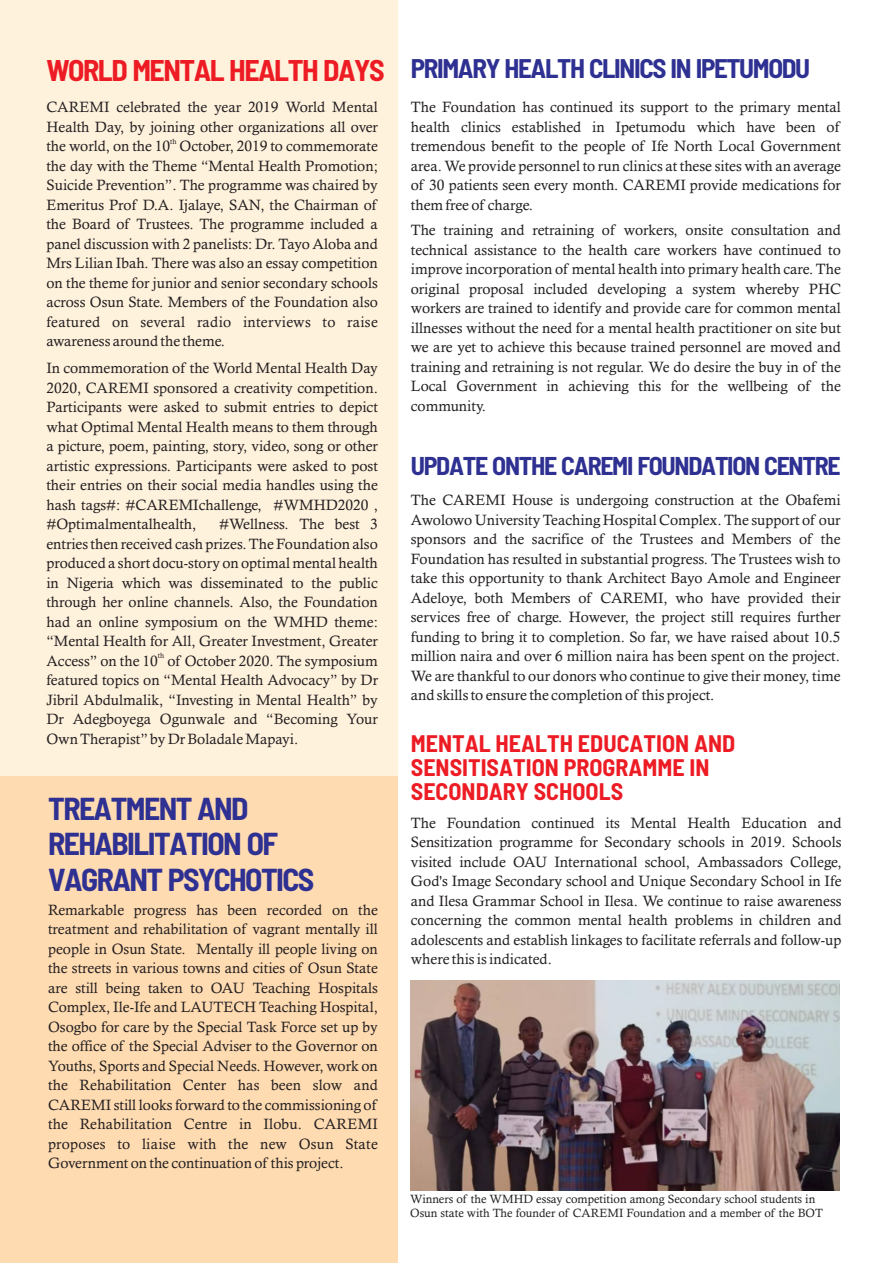
<style>
.page{position:relative;width:893px;height:1263px;background:#fff}
.page>*{position:absolute;margin:0;border:0;box-sizing:border-box;transform-origin:0 0}
.t1{font:700 semi-condensed 31.8px/35.4px "Barlow";letter-spacing:-.05em;color:#2e3092}
.t2{font:700 semi-condensed 30px "Barlow";letter-spacing:-.05em;color:#ed1c24}
.t3{font:700 semi-condensed 27px "Barlow";letter-spacing:-.05em;color:#2e3092}
.t4{font:700 semi-condensed 25.8px "Barlow";letter-spacing:-.05em;color:#2e3092}
.t5{font:700 semi-condensed 24px/24px "Barlow";color:#ed1c24}
.t6{font:15px/19.5px "Calisto";color:#231f20;text-align:justify}
.t7{font:12px/13.8px "Calisto";color:#231f20}
.t8{font:7.5px "Calisto";color:#231f20}
</style>
<div class="page">
<div style="left:0;top:0;width:397px;height:1263px;background:#fff2dd"></div>
<div style="left:0;top:776px;width:397px;height:487px;background:#ffdbb1"></div>
<img style="left:410px;top:980px;width:430px;height:210px">
<h2 class="t2" style="left:46px;top:51px;width:340px">WORLD MENTAL HEALTH DAYS</h2>
<p class="t6" style="left:46px;top:99px;width:333px">CAREMI celebrated the year 2019 World Mental<br>Health Day, by joining other organizations all over</p>
<p class="t8" style="left:170px;top:138px;width:8px">th</p>
<p class="t6" style="left:46px;top:138px;width:333px">the world, on the 10 October, 2019 to commemorate the day with the Theme “Mental Health Promotion; Suicide Prevention”. The programme was chaired by Emeritus Prof D.A. Ijalaye, SAN, the Chairman of the Board of Trustees. The programme included a panel discussion with 2 panelists: Dr. Tayo Aloba and Mrs Lilian Ibah. There was also an essay competition on the theme for junior and senior secondary schools across Osun State. Members of the Foundation also featured on several radio interviews to raise awareness around the theme.</p>
<p class="t6" style="left:46px;top:360px;width:333px">In commemoration of the World Mental Health Day 2020, CAREMI sponsored a creativity competition.<br>Participants were asked to submit entries to depict what Optimal Mental Health means to them through a picture, poem, painting, story, video, song or other artistic expressions. Participants were asked to post their entries on their social media handles using the hash tags#: #CAREMIchallenge, #WMHD2020 , #Optimalmentalhealth,</p>
<p class="t6" style="left:46px;top:516px;width:333px;text-indent:173px">#Wellness. The best 3 entries then received cash prizes. The Foundation also produced a short docu-story on optimal mental health in Nigeria which was disseminated to the public through her online channels. Also, the Foundation had an online symposium on the WMHD theme: “Mental Health for All, Greater Investment, Greater</p>
<p class="t8" style="left:158px;top:653px;width:8px">th</p>
<p class="t6" style="left:46px;top:652px;width:333px">Access” on the 10 of October 2020. The symposium featured topics on “Mental Health Advocacy” by Dr Jibril Abdulmalik, “Investing in Mental Health” by Dr Adegboyega Ogunwale and “Becoming Your Own Therapist” by Dr Boladale Mapayi.</p>
<h1 class="t1" style="left:48px;top:789px;width:268px">TREATMENT AND<br>REHABILITATION OF<br>VAGRANT PSYCHOTICS</h1>
<p class="t6" style="left:48px;top:901px;width:331px">Remarkable progress has been recorded on the treatment and rehabilitation of vagrant mentally ill people in Osun State. Mentally ill people living on the streets in various towns and cities of Osun State are still being taken to OAU Teaching Hospitals Complex, Ile-Ife and LAUTECH Teaching Hospital, Osogbo for care by the Special Task Force set up by the office of the Special Adviser to the Governor on Youths, Sports and Special Needs. However, work on the Rehabilitation Center has been slow and CAREMI still looks forward to the commissioning of the Rehabilitation Centre in Ilobu. CAREMI proposes to liaise with the new Osun State Government on the continuation of this project.</p>
<h3 class="t3" style="left:411px;top:51px;width:401px">PRIMARY HEALTH CLINICS IN IPETUMODU</h3>
<p class="t6" style="left:411px;top:99px;width:432px">The Foundation has continued its support to the primary mental health clinics established in Ipetumodu which have been of tremendous benefit to the people of Ife North Local Government area. We provide personnel to run clinics at these sites with an average of 30 patients seen every month. CAREMI provide medications for them free of charge.</p>
<p class="t6" style="left:411px;top:222px;width:432px">The training and retraining of workers, onsite consultation and technical assistance to the health care workers have continued to improve incorporation of mental health into primary health care. The original proposal included developing a system whereby PHC workers are trained to identify and provide care for common mental illnesses without the need for a mental health practitioner on site but we are yet to achieve this because trained personnel are moved and training and retraining is not regular. We do desire the buy in of the Local Government in achieving this for the wellbeing of the community.</p>
<h3 class="t4" style="left:411px;top:449px;width:431px">UPDATE ONTHE CAREMI FOUNDATION CENTRE</h3>
<p class="t6" style="left:411px;top:491px;width:431px">The CAREMI House is undergoing construction at the Obafemi Awolowo University Teaching Hospital Complex. The support of our sponsors and the sacrifice of the Trustees and Members of the Foundation has resulted in substantial progress. The Trustees wish to take this opportunity to thank Architect Bayo Amole and Engineer Adeloye, both Members of CAREMI, who have provided their services free of charge. However, the project still requires further funding to bring it to completion. So far, we have raised about 10.5 million naira and over 6 million naira has been spent on the project.<br>We are thankful to our donors who continue to give their money, time and skills to ensure the completion of this project.</p>
<h3 class="t5" style="left:411px;top:731px;width:326px">MENTAL HEALTH EDUCATION AND<br>SENSITISATION PROGRAMME IN<br>SECONDARY SCHOOLS</h3>
<p class="t6" style="left:411px;top:814px;width:432px">The Foundation continued its Mental Health Education and Sensitization programme for Secondary schools in 2019. Schools visited include OAU International school, Ambassadors College, God's Image Secondary school and Unique Secondary School in Ife and Ilesa Grammar School in Ilesa. We continue to raise awareness concerning the common mental health problems in children and adolescents and establish linkages to facilitate referrals and follow-up where this is indicated.</p>
<p class="t7" style="left:410px;top:1193px;width:414px">Winners of the WMHD essay competition among Secondary school students in<br>Osun state with The founder of CAREMI Foundation and a member of the BOT</p>
</div>
